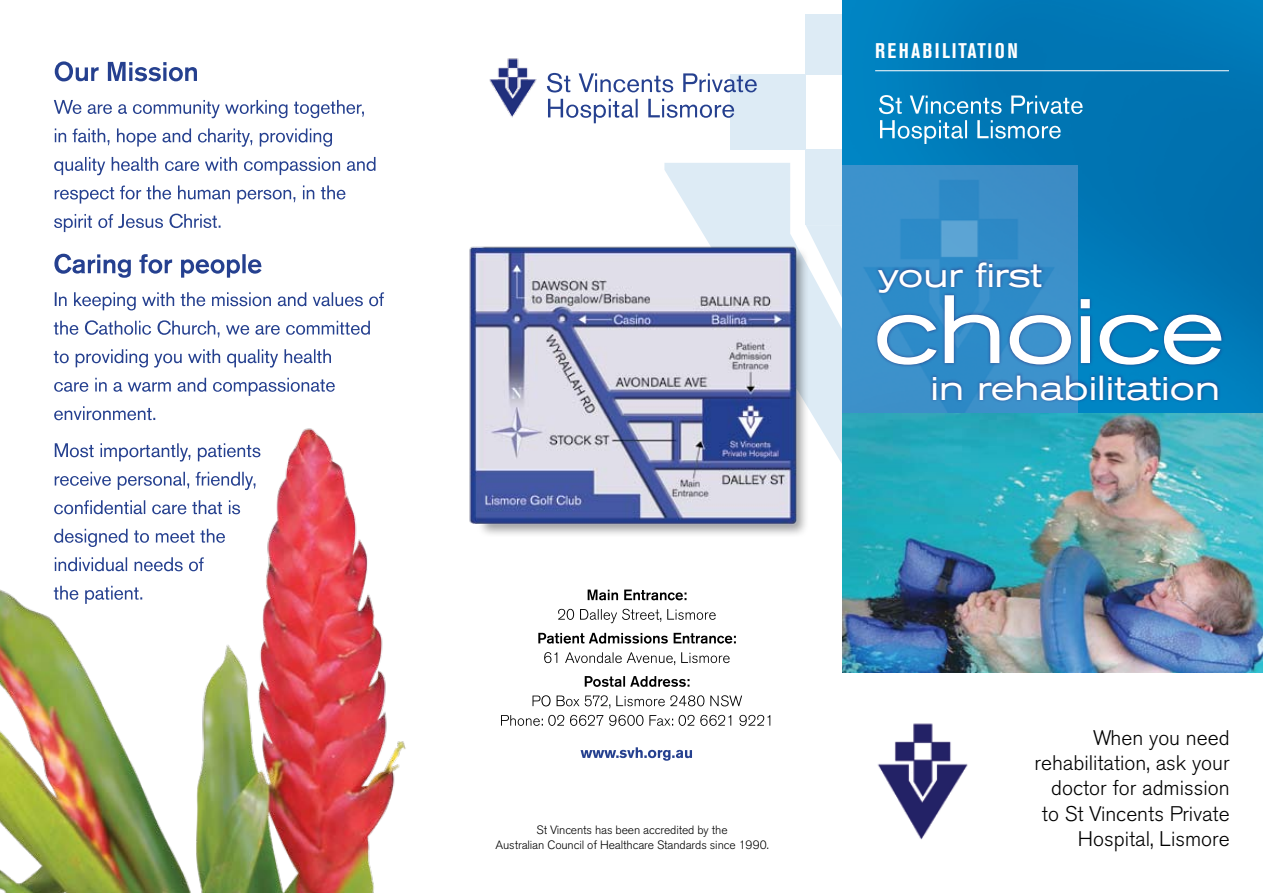
<style>
.page{position:relative;width:1263px;height:893px;background:#fff}
.page>*{position:absolute;margin:0;border:0;box-sizing:border-box;transform-origin:0 0}
.t1{font:expanded 96px "Akzidenz Grotesk BE";letter-spacing:-.02em;color:#fff}
.t2{font:expanded 34.5px "Akzidenz Grotesk BE";color:#fff}
.t3{font:300 21px/25.2px "Akzidenz Grotesk BE";color:#000;text-align:right}
.t4{font:700 condensed 21px "Akzidenz Grotesk BE";letter-spacing:.1em;color:#fff}
.t5{font:300 12px/14.2px "Akzidenz Grotesk BE";letter-spacing:-.01em;color:#000;text-align:center}
</style>
<div class="page">
<div style="left:806px;top:14px;width:36px;height:60px;background:#ddebf5"></div>
<div style="left:806px;top:150px;width:36px;height:75px;background:#ddebf5"></div>
<svg style="left:664px;top:163px;width:178px;height:301px;fill:#ddebf5"></svg>
<div style="left:730px;top:74px;width:76px;height:76px;background:#ddebf5"></div>
<img style="left:842px;top:0;width:421px;height:292px">
<img style="left:842px;top:165px;width:236px;height:249px">
<img style="left:842px;top:414px;width:421px;height:259px">
<img style="left:877px;top:723px;width:91px;height:117px">
<img style="left:469px;top:226px;width:352px;height:309px">
<img style="left:489px;top:58px;width:48px;height:60px">
<svg style="left:547px;top:73px;width:210px;height:20px"></svg>
<svg style="left:548px;top:99px;width:186px;height:24px"></svg>
<img style="left:0;top:417px;width:406px;height:476px">
<hr style="left:875px;top:70px;width:354px;height:1px;background:#fff">
<svg style="left:588px;top:590px;width:98px;height:10px"></svg>
<svg style="left:558px;top:609px;width:158px;height:14px"></svg>
<svg style="left:538px;top:633px;width:198px;height:11px"></svg>
<svg style="left:544px;top:652px;width:186px;height:13px"></svg>
<svg style="left:585px;top:676px;width:104px;height:11px"></svg>
<svg style="left:532px;top:695px;width:210px;height:13px"></svg>
<svg style="left:501px;top:715px;width:269px;height:11px"></svg>
<svg style="left:580px;top:747px;width:112px;height:14px"></svg>
<svg style="left:55px;top:61px;width:142px;height:20px"></svg>
<svg style="left:54px;top:100px;width:310px;height:18px"></svg>
<svg style="left:55px;top:128px;width:277px;height:19px"></svg>
<svg style="left:54px;top:157px;width:321px;height:18px"></svg>
<svg style="left:55px;top:185px;width:290px;height:19px"></svg>
<svg style="left:54px;top:214px;width:167px;height:18px"></svg>
<svg style="left:54px;top:254px;width:208px;height:24px"></svg>
<svg style="left:55px;top:292px;width:329px;height:18px"></svg>
<svg style="left:54px;top:320px;width:316px;height:18px"></svg>
<svg style="left:54px;top:349px;width:277px;height:19px"></svg>
<svg style="left:54px;top:378px;width:281px;height:18px"></svg>
<svg style="left:54px;top:406px;width:101px;height:14px"></svg>
<svg style="left:55px;top:443px;width:205px;height:19px"></svg>
<svg style="left:55px;top:472px;width:200px;height:18px"></svg>
<svg style="left:54px;top:500px;width:186px;height:14px"></svg>
<svg style="left:54px;top:529px;width:171px;height:18px"></svg>
<svg style="left:55px;top:557px;width:149px;height:14px"></svg>
<svg style="left:54px;top:586px;width:88px;height:18px"></svg>
<div style="left:874px;top:292px;width:389px;height:147px;background:#293782;opacity:.85"></div>
<div style="left:930px;top:372px;width:333px;height:67px;background:#293782;opacity:.86"></div>
<div style="left:875px;top:259px;width:252px;height:91px;background:#293782;opacity:.86"></div>
<svg style="left:879px;top:95px;width:203px;height:19px;background:#429bc9"></svg>
<svg style="left:880px;top:120px;width:181px;height:24px;background:#3595c7"></svg>
<p class="t4" style="left:875px;top:39px;width:144px">REHABILITATION</p>
<h2 class="t2" style="left:878px;top:254px;width:165px">your first</h2>
<h1 class="t1" style="left:873px;top:274px;width:354px">choice</h1>
<h2 class="t2" style="left:930px;top:368px;width:291px">in rehabilitation</h2>
<p class="t5" style="left:495px;top:823px;width:275px">St Vincents has been accredited by the<br>Australian Council of Healthcare Standards since 1990.</p>
<p class="t3" style="left:1034px;top:725px;width:197px">When you need rehabilitation, ask your doctor for admission to St Vincents Private<br>Hospital, Lismore</p>
</div>
